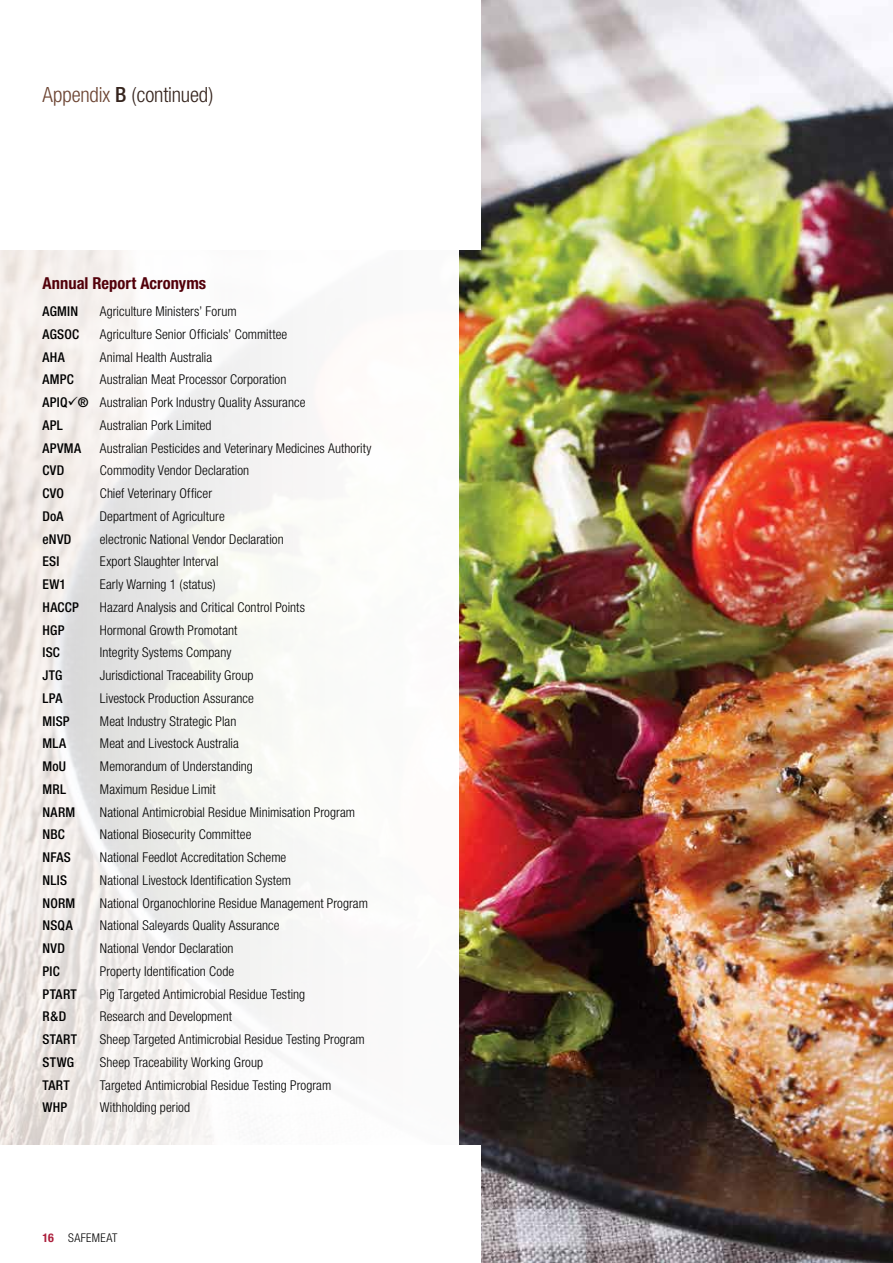
<style>
.page{position:relative;width:893px;height:1263px;background:#fff}
.page>*{position:absolute;margin:0;border:0;box-sizing:border-box;transform-origin:0 0}
.t1{font:300 condensed 21px "Helvetica Neue";letter-spacing:-.005em;color:#35241d}
.t2{font:700 condensed 16.5px "Helvetica Neue";color:#52000a}
.t3{font:300 condensed 13.5px/22.6px "Helvetica Neue";letter-spacing:.005em;color:#000}
.t4{font:500 condensed 13.5px "Helvetica Neue";letter-spacing:.02em;color:#000}
.t5{font:300 condensed 12px "Helvetica Neue";letter-spacing:.03em;color:#000}
.s1{color:#6b4331}
.s2{font-weight:500}
.s3{font-weight:700;color:#ac1e3b}
</style>
<div class="page">
<img style="left:459px;top:0;width:434px;height:1263px">
<div style="left:0;top:0;width:480px;height:249px;background:#fff"></div>
<div style="left:0;top:1145px;width:480px;height:118px;background:#fff"></div>
<svg style="left:0;top:250px;width:293px;height:895px;fill:#f3f1ee"></svg>
<h1 class="t1" style="left:43px;top:82px;width:172px"><span class="s1">Appendix</span> <span class="s2">B</span> (continued)</h1>
<p class="t2" style="left:43px;top:273px;width:165px">Annual Report Acronyms</p>
<p class="t4" style="left:43px;top:303px;width:37px">AGMIN</p>
<p class="t3" style="left:100px;top:300px;width:138px">Agriculture Ministers’ Forum</p>
<p class="t4" style="left:43px;top:326px;width:38px">AGSOC</p>
<p class="t3" style="left:100px;top:323px;width:189px">Agriculture Senior Officials’ Committee</p>
<p class="t4" style="left:43px;top:349px;width:24px">AHA</p>
<p class="t3" style="left:100px;top:345px;width:114px">Animal Health Australia</p>
<p class="t4" style="left:43px;top:371px;width:33px">AMPC</p>
<p class="t3" style="left:43px;top:368px;width:264px;text-indent:57px">Australian Meat Processor Corporation<br><span class="s2">APIQ</span>✓<span class="s2">®</span> Australian Pork Industry Quality Assurance<br><span class="s2">APL</span></p>
<p class="t3" style="left:100px;top:414px;width:113px">Australian Pork Limited</p>
<p class="t4" style="left:43px;top:440px;width:40px">APVMA</p>
<p class="t3" style="left:100px;top:436px;width:273px">Australian Pesticides and Veterinary Medicines Authority</p>
<p class="t4" style="left:43px;top:462px;width:23px">CVD</p>
<p class="t3" style="left:100px;top:459px;width:151px">Commodity Vendor Declaration</p>
<p class="t4" style="left:43px;top:485px;width:23px">CVO</p>
<p class="t3" style="left:100px;top:482px;width:114px">Chief Veterinary Officer</p>
<p class="t4" style="left:43px;top:508px;width:23px">DoA</p>
<p class="t3" style="left:100px;top:505px;width:126px">Department of Agriculture</p>
<p class="t4" style="left:43px;top:531px;width:30px">eNVD</p>
<p class="t3" style="left:100px;top:527px;width:185px">electronic National Vendor Declaration</p>
<p class="t4" style="left:43px;top:553px;width:18px">ESI</p>
<p class="t3" style="left:100px;top:550px;width:120px">Export Slaughter Interval</p>
<p class="t4" style="left:43px;top:576px;width:25px">EW1</p>
<p class="t3" style="left:100px;top:573px;width:117px">Early Warning 1 (status)</p>
<p class="t4" style="left:43px;top:599px;width:38px">HACCP</p>
<p class="t3" style="left:100px;top:596px;width:207px">Hazard Analysis and Critical Control Points</p>
<p class="t4" style="left:43px;top:622px;width:23px">HGP</p>
<p class="t3" style="left:100px;top:618px;width:139px">Hormonal Growth Promotant</p>
<p class="t4" style="left:43px;top:644px;width:19px">ISC</p>
<p class="t3" style="left:100px;top:641px;width:133px">Integrity Systems Company</p>
<p class="t4" style="left:43px;top:667px;width:21px">JTG</p>
<p class="t3" style="left:100px;top:664px;width:155px">Jurisdictional Traceability Group</p>
<p class="t4" style="left:43px;top:690px;width:21px">LPA</p>
<p class="t3" style="left:100px;top:687px;width:155px">Livestock Production Assurance</p>
<p class="t4" style="left:43px;top:713px;width:29px">MISP</p>
<p class="t3" style="left:100px;top:709px;width:138px">Meat Industry Strategic Plan</p>
<p class="t4" style="left:43px;top:735px;width:25px">MLA</p>
<p class="t3" style="left:100px;top:732px;width:140px">Meat and Livestock Australia</p>
<p class="t4" style="left:43px;top:758px;width:25px">MoU</p>
<p class="t3" style="left:100px;top:755px;width:154px">Memorandum of Understanding</p>
<p class="t4" style="left:43px;top:781px;width:25px">MRL</p>
<p class="t3" style="left:100px;top:778px;width:117px">Maximum Residue Limit</p>
<p class="t4" style="left:43px;top:804px;width:34px">NARM</p>
<p class="t3" style="left:100px;top:800px;width:257px">National Antimicrobial Residue Minimisation Program</p>
<p class="t4" style="left:43px;top:826px;width:24px">NBC</p>
<p class="t3" style="left:100px;top:823px;width:153px">National Biosecurity Committee</p>
<p class="t4" style="left:43px;top:849px;width:30px">NFAS</p>
<p class="t3" style="left:100px;top:846px;width:188px">National Feedlot Accreditation Scheme</p>
<p class="t4" style="left:43px;top:872px;width:26px">NLIS</p>
<p class="t3" style="left:100px;top:869px;width:193px">National Livestock Identification System</p>
<p class="t4" style="left:43px;top:895px;width:34px">NORM</p>
<p class="t3" style="left:100px;top:891px;width:270px">National Organochlorine Residue Management Program</p>
<p class="t4" style="left:43px;top:917px;width:32px">NSQA</p>
<p class="t3" style="left:100px;top:914px;width:181px">National Saleyards Quality Assurance</p>
<p class="t4" style="left:43px;top:940px;width:24px">NVD</p>
<p class="t3" style="left:100px;top:937px;width:135px">National Vendor Declaration</p>
<p class="t4" style="left:43px;top:963px;width:19px">PIC</p>
<p class="t3" style="left:100px;top:960px;width:136px">Property Identification Code</p>
<p class="t4" style="left:43px;top:986px;width:36px">PTART</p>
<p class="t3" style="left:100px;top:982px;width:207px">Pig Targeted Antimicrobial Residue Testing</p>
<p class="t4" style="left:43px;top:1008px;width:25px">R&amp;D</p>
<p class="t3" style="left:100px;top:1005px;width:134px">Research and Development</p>
<p class="t4" style="left:43px;top:1031px;width:36px">START</p>
<p class="t3" style="left:100px;top:1028px;width:266px">Sheep Targeted Antimicrobial Residue Testing Program</p>
<p class="t4" style="left:43px;top:1054px;width:33px">STWG</p>
<p class="t3" style="left:100px;top:1051px;width:165px">Sheep Traceability Working Group</p>
<p class="t4" style="left:43px;top:1077px;width:29px">TART</p>
<p class="t3" style="left:100px;top:1073px;width:233px">Targeted Antimicrobial Residue Testing Program</p>
<p class="t4" style="left:43px;top:1099px;width:26px">WHP</p>
<p class="t3" style="left:100px;top:1096px;width:92px">Withholding period</p>
<p class="t5" style="left:43px;top:1230px;width:76px"><span class="s3">16</span> SAFEMEAT</p>
</div>
